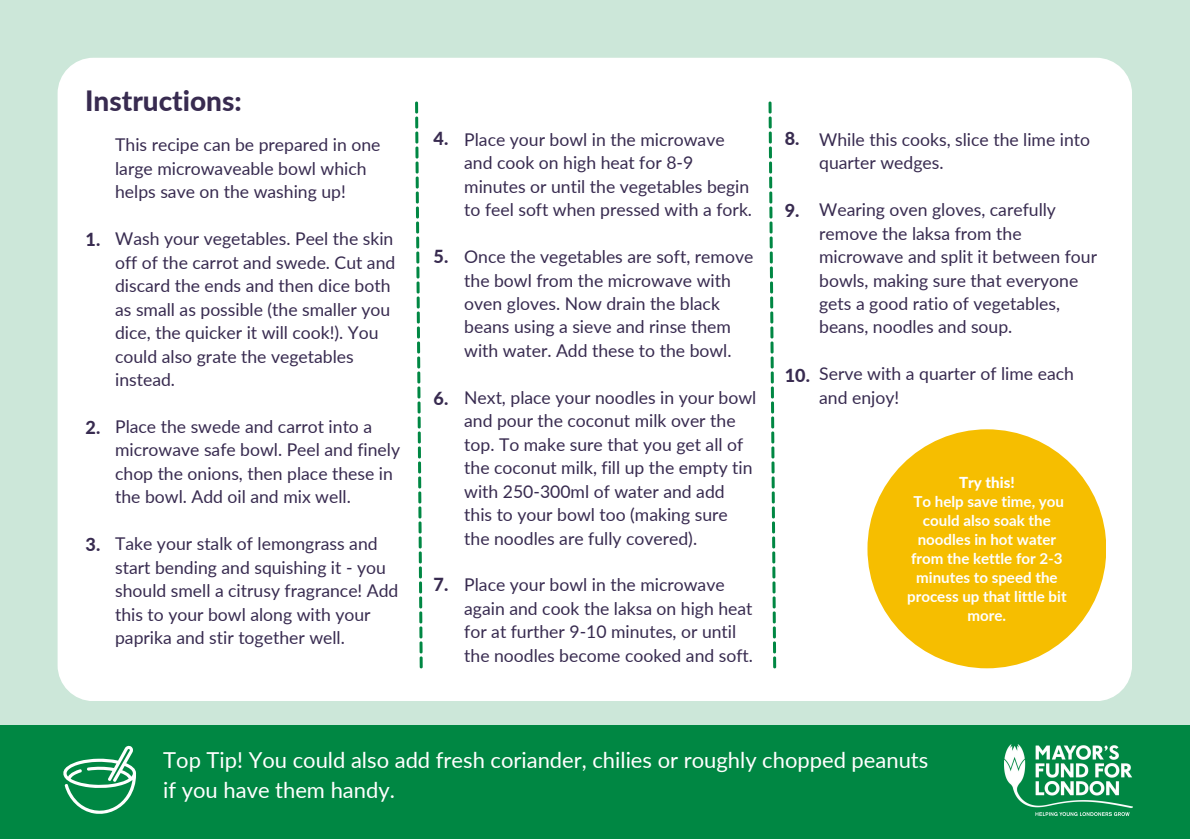
<style>
.page{position:relative;width:1190px;height:839px;background:#fff}
.page>*{position:absolute;margin:0;border:0;box-sizing:border-box;transform-origin:0 0}
.t1{font:800 28px "Lato";color:#382b50}
.t2{font:22px/30px "Lato";color:#fff}
.t3{font:800 18px "Lato";color:#382b50}
.t4{font:17.6px/23.4px "Lato";color:#382b50}
.t5{font:700 15.2px/18.8px "Lato";color:#fff;text-align:center}
.t6{font:800 15.2px "Lato";color:#fff}
</style>
<div class="page">
<div style="left:0;top:0;width:1190px;height:838px;background:#cce7d9"></div>
<div style="left:0;top:725px;width:1190px;height:113px;background:#008743"></div>
<div style="left:58px;top:58px;width:1074px;height:642px;background:#fff;border-radius:36px"></div>
<svg style="left:415px;top:101px;width:8px;height:567px"></svg>
<img style="left:1005px;top:744px;width:127px;height:71px">
<svg style="left:768px;top:101px;width:8px;height:567px"></svg>
<svg style="left:63px;top:745px;width:73px;height:69px"></svg>
<div style="left:867px;top:429px;width:239px;height:239px;background:#f6be00;border-radius:50%"></div>
<p class="t1" style="left:85px;top:83px;width:158px">Instructions:</p>
<p class="t3" style="left:86px;top:228px;width:16px">1.</p>
<p class="t3" style="left:86px;top:416px;width:16px">2.</p>
<p class="t3" style="left:86px;top:533px;width:16px">3.</p>
<p class="t4" style="left:115px;top:133px;width:267px">This recipe can be prepared in one large microwaveable bowl which helps save on the washing up!</p>
<p class="t4" style="left:115px;top:227px;width:282px">Wash your vegetables. Peel the skin off of the carrot and swede. Cut and discard the ends and then dice both as small as possible (the smaller you dice, the quicker it will cook!). You could also grate the vegetables instead.</p>
<p class="t4" style="left:115px;top:414px;width:286px">Place the swede and carrot into a microwave safe bowl. Peel and finely chop the onions, then place these in the bowl. Add oil and mix well.</p>
<p class="t4" style="left:115px;top:531px;width:285px">Take your stalk of lemongrass and start bending and squishing it - you should smell a citrusy fragrance! Add this to your bowl along with your paprika and stir together well.</p>
<p class="t3" style="left:434px;top:128px;width:16px">4.</p>
<p class="t3" style="left:434px;top:245px;width:16px">5.</p>
<p class="t3" style="left:434px;top:387px;width:16px">6.</p>
<p class="t3" style="left:434px;top:573px;width:16px">7.</p>
<p class="t4" style="left:464px;top:127px;width:289px">Place your bowl in the microwave and cook on high heat for 8-9 minutes or until the vegetables begin to feel soft when pressed with a fork.</p>
<p class="t4" style="left:464px;top:244px;width:291px">Once the vegetables are soft, remove the bowl from the microwave with oven gloves. Now drain the black beans using a sieve and rinse them with water. Add these to the bowl.</p>
<p class="t4" style="left:464px;top:385px;width:294px">Next, place your noodles in your bowl and pour the coconut milk over the top. To make sure that you get all of the coconut milk, fill up the empty tin with 250-300ml of water and add this to your bowl too (making sure the noodles are fully covered).</p>
<p class="t4" style="left:464px;top:573px;width:290px">Place your bowl in the microwave again and cook the laksa on high heat for at further 9-10 minutes, or until the noodles become cooked and soft.</p>
<p class="t3" style="left:785px;top:127px;width:16px">8.</p>
<p class="t3" style="left:785px;top:200px;width:16px">9.</p>
<p class="t3" style="left:785px;top:364px;width:27px">10.</p>
<p class="t4" style="left:819px;top:127px;width:273px">While this cooks, slice the lime into quarter wedges.</p>
<p class="t4" style="left:819px;top:197px;width:279px">Wearing oven gloves, carefully remove the laksa from the microwave and split it between four bowls, making sure that everyone gets a good ratio of vegetables, beans, noodles and soup.</p>
<p class="t4" style="left:819px;top:362px;width:256px">Serve with a quarter of lime each and enjoy!</p>
<p class="t6" style="left:959px;top:473px;width:57px">Try this!</p>
<p class="t5" style="left:907px;top:492px;width:161px">To help save time, you could also soak the noodles in hot water from the kettle for 2-3 minutes to speed the process up that little bit more.</p>
<p class="t2" style="left:163px;top:744px;width:767px">Top Tip! You could also add fresh coriander, chilies or roughly chopped peanuts if you have them handy.</p>
</div>
